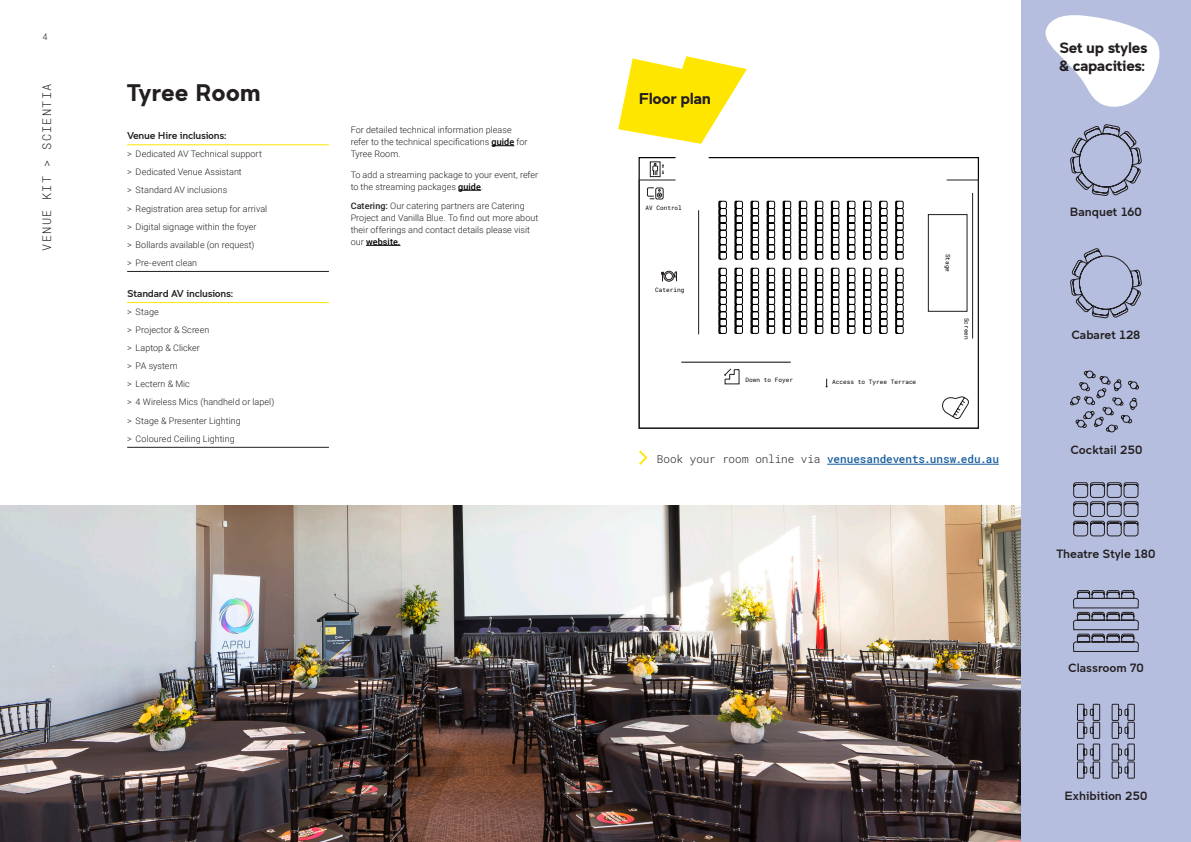
<style>
.page{position:relative;width:1191px;height:842px;background:#fff}
.page>*{position:absolute;margin:0;border:0;box-sizing:border-box;transform-origin:0 0}
.t1{font:700 24px "Clancy";color:#231f20}
.t2{font:700 15.6px "Clancy";letter-spacing:-.02em;color:#231f20}
.t3{font:700 15px/18px "Clancy";letter-spacing:-.02em;color:#231f20}
.t4{font:12px "Clancy";color:#231f20}
.t5{font:300 12px "Roboto Mono";letter-spacing:.1em;color:#231f20}
.Body_-_9{font:500 11px "Roboto Mono";color:#175d9e}
.t6{font:10px "Clancy";letter-spacing:-.02em;color:#231f20}
.Body_-_9_-_Medium_1_word{font:300 9px/12px "Roboto";letter-spacing:.005em;color:#231f20}
.t7{font:300 9px "Roboto Mono";color:#231f20}
.t8{font:6.1px "Roboto Mono";color:#040503}
.s1{font-weight:500;color:#000}
.s2{font-weight:500}
.s3{font-weight:300;color:#231f20}
</style>
<div class="page">
<svg style="left:618px;top:56px;width:129px;height:88px"></svg>
<div style="left:1021px;top:0;width:170px;height:842px;background:#b5bedf"></div>
<hr style="left:127px;top:271px;width:202px;height:1px;background:#231f20">
<hr style="left:127px;top:144px;width:202px;height:1px;background:#ffe601">
<hr style="left:127px;top:447px;width:202px;height:1px;background:#231f20">
<hr style="left:127px;top:302px;width:202px;height:1px;background:#ffe601">
<svg style="left:491px;top:145px;width:23px;height:1px"></svg>
<svg style="left:458px;top:190px;width:23px;height:1px"></svg>
<hr style="left:366px;top:245px;width:34px;height:1px;background:#000">
<img style="left:0;top:505px;width:1020px;height:337px">
<svg style="left:1045px;top:15px;width:115px;height:92px"></svg>
<svg style="left:1070px;top:370px;width:69px;height:63px"></svg>
<svg style="left:1073px;top:590px;width:66px;height:62px"></svg>
<svg style="left:1070px;top:124px;width:72px;height:72px"></svg>
<svg style="left:1070px;top:248px;width:72px;height:71px"></svg>
<svg style="left:639px;top:450px;width:9px;height:15px"></svg>
<svg style="left:1077px;top:703px;width:58px;height:76px"></svg>
<svg style="left:638px;top:157px;width:341px;height:22px"></svg>
<svg style="left:638px;top:179px;width:341px;height:250px"></svg>
<svg style="left:647px;top:187px;width:322px;height:232px"></svg>
<hr style="left:972px;top:193px;width:1px;height:145px;background:#221d1e">
<svg style="left:649px;top:161px;width:254px;height:227px"></svg>
<svg style="left:1073px;top:482px;width:66px;height:55px"></svg>
<hr style="left:827px;top:464px;width:172px;height:1px;background:#175d9e">
<p class="t7" style="left:43px;top:30px;width:7px">4</p>
<p class="t5" style="left:38px;top:251px;width:168px;rotate:-90deg">VENUE KIT &gt; SCIENTIA</p>
<h2 class="t1" style="left:127px;top:78px;width:135px">Tyree Room</h2>
<p class="t6" style="left:127px;top:130px;width:101px">Venue Hire inclusions:</p>
<p class="Body_-_9_-_Medium_1_word" style="left:127px;top:148px;width:136px">&gt; Dedicated AV Technical support</p>
<p class="Body_-_9_-_Medium_1_word" style="left:127px;top:166px;width:116px">&gt; Dedicated Venue Assistant</p>
<p class="Body_-_9_-_Medium_1_word" style="left:127px;top:184px;width:102px">&gt; Standard AV inclusions</p>
<p class="Body_-_9_-_Medium_1_word" style="left:127px;top:202px;width:141px">&gt; Registration area setup for arrival</p>
<p class="Body_-_9_-_Medium_1_word" style="left:127px;top:220px;width:131px">&gt; Digital signage within the foyer</p>
<p class="Body_-_9_-_Medium_1_word" style="left:127px;top:238px;width:129px">&gt; Bollards available (on request)</p>
<p class="Body_-_9_-_Medium_1_word" style="left:127px;top:256px;width:72px">&gt; Pre-event clean</p>
<p class="t6" style="left:127px;top:288px;width:107px">Standard AV inclusions:</p>
<p class="Body_-_9_-_Medium_1_word" style="left:127px;top:305px;width:33px">&gt; Stage</p>
<p class="Body_-_9_-_Medium_1_word" style="left:127px;top:324px;width:84px">&gt; Projector &amp; Screen</p>
<p class="Body_-_9_-_Medium_1_word" style="left:127px;top:342px;width:74px">&gt; Laptop &amp; Clicker</p>
<p class="Body_-_9_-_Medium_1_word" style="left:127px;top:360px;width:52px">&gt; PA system</p>
<p class="Body_-_9_-_Medium_1_word" style="left:127px;top:378px;width:64px">&gt; Lectern &amp; Mic</p>
<p class="Body_-_9_-_Medium_1_word" style="left:127px;top:396px;width:149px">&gt; 4 Wireless Mics (handheld or lapel)</p>
<p class="Body_-_9_-_Medium_1_word" style="left:127px;top:414px;width:115px">&gt; Stage &amp; Presenter Lighting</p>
<p class="Body_-_9_-_Medium_1_word" style="left:127px;top:432px;width:109px">&gt; Coloured Ceiling Lighting</p>
<p class="Body_-_9_-_Medium_1_word" style="left:351px;top:124px;width:178px">For detailed technical information please refer to the technical specifications <span class="s1">guide</span> for<br>Tyree Room.</p>
<p class="Body_-_9_-_Medium_1_word" style="left:351px;top:168px;width:189px">To add a streaming package to your event, refer to the streaming packages <span class="s1">guide</span>.</p>
<p class="Body_-_9_-_Medium_1_word" style="left:351px;top:199px;width:189px"><span class="s2">Catering:</span> Our catering partners are Catering Project and Vanilla Blue. To find out more about their offerings and contact details please visit our <span class="s1">website.</span></p>
<p class="t2" style="left:639px;top:89px;width:74px">Floor plan</p>
<p class="t8" style="left:645px;top:204px;width:38px">AV Control</p>
<p class="t8" style="left:655px;top:285px;width:31px">Catering</p>
<p class="t8" style="left:745px;top:375px;width:49px">Down to Foyer</p>
<p class="t8" style="left:832px;top:377px;width:86px">Access to Tyree Terrace</p>
<p class="t8" style="left:952px;top:254px;width:20px;rotate:90deg">Stage</p>
<p class="t8" style="left:970px;top:318px;width:23px;rotate:90deg">Screen</p>
<p class="Body_-_9" style="left:657px;top:452px;width:343px"><span class="s3">Book your room online via</span> venuesandevents.unsw.edu.au</p>
<p class="t3" style="left:1059px;top:38px;width:90px">Set up styles &amp; capacities:</p>
<p class="t4" style="left:1070px;top:205px;width:73px">Banquet 160</p>
<p class="t4" style="left:1071px;top:327px;width:71px">Cabaret 128</p>
<p class="t4" style="left:1070px;top:442px;width:73px">Cocktail 250</p>
<p class="t4" style="left:1056px;top:547px;width:100px">Theatre Style 180</p>
<p class="t4" style="left:1068px;top:661px;width:77px">Classroom 70</p>
<p class="t4" style="left:1064px;top:789px;width:84px">Exhibition 250</p>
</div>
